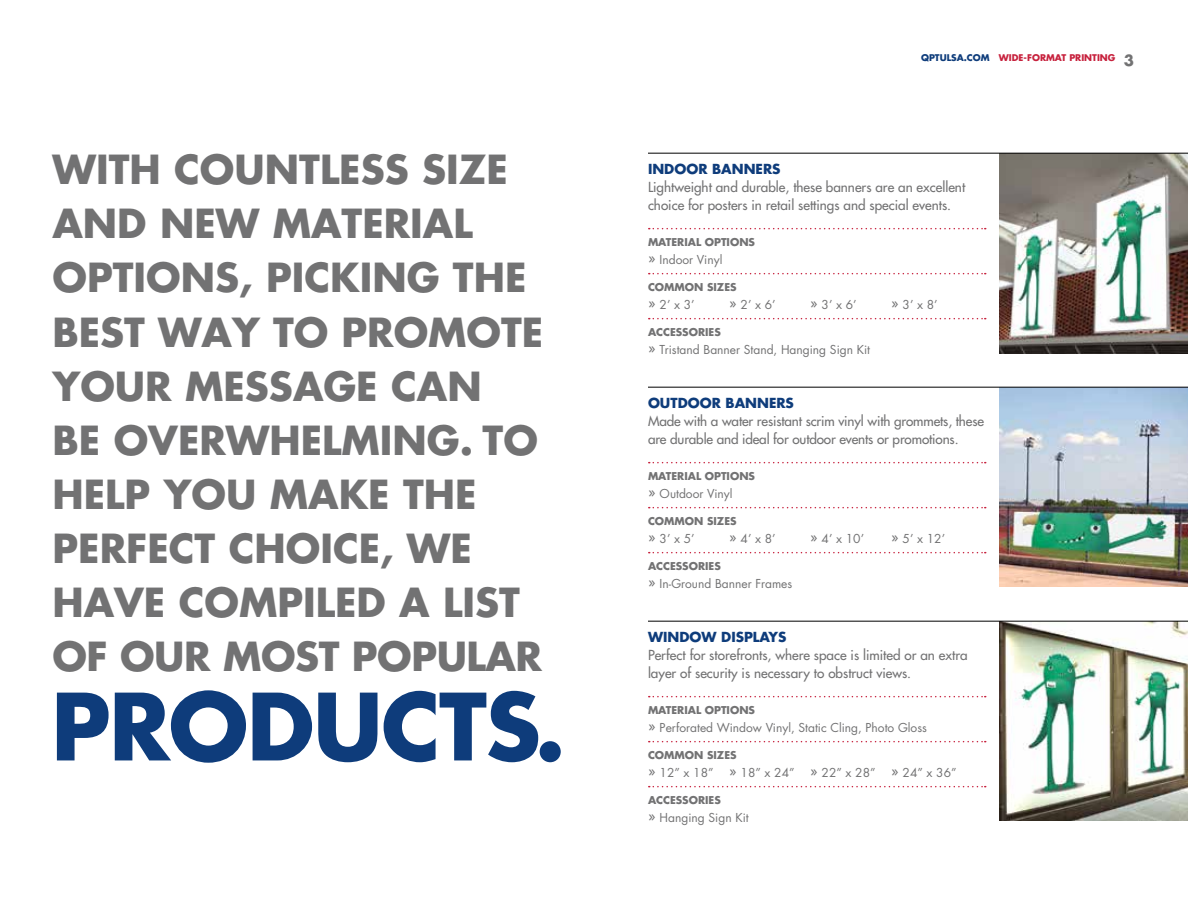
<style>
.page{position:relative;width:1188px;height:918px;background:#fff}
.page>*{position:absolute;margin:0;border:0;box-sizing:border-box;transform-origin:0 0}
.t1{font:700 90px "Futura";color:#0e3c7b}
.t2{font:700 39px/54px "Futura";color:#727273}
.t3{font:500 13.5px/18px "Futura Std";color:#727273}
.t4{font:700 13.5px "Futura";color:#0e3c7b}
.t5{font:12px "Futura";color:#727273}
.t6{font:700 10.5px "Futura";color:#727273}
.t7{font:700 9px "Futura";color:#c7213d}
.t8{font:700 9px "Futura";color:#0e3c7b}
.s1{font-size:15px;color:#727273}
.s2{font-size:15px}
</style>
<div class="page">
<img style="left:999px;top:622px;width:189px;height:199px">
<img style="left:999px;top:388px;width:189px;height:199px">
<img style="left:999px;top:154px;width:189px;height:199px">
<hr style="left:648px;top:153px;width:540px;height:1px;background:#000">
<svg style="left:649px;top:228px;width:337px;height:1px"></svg>
<svg style="left:649px;top:273px;width:337px;height:1px"></svg>
<svg style="left:649px;top:318px;width:337px;height:1px"></svg>
<hr style="left:648px;top:387px;width:540px;height:1px;background:#000">
<svg style="left:649px;top:462px;width:337px;height:1px"></svg>
<svg style="left:649px;top:507px;width:337px;height:1px"></svg>
<svg style="left:649px;top:552px;width:337px;height:1px"></svg>
<hr style="left:648px;top:621px;width:540px;height:1px;background:#000">
<svg style="left:649px;top:696px;width:337px;height:1px"></svg>
<svg style="left:649px;top:741px;width:337px;height:1px"></svg>
<svg style="left:649px;top:786px;width:337px;height:1px"></svg>
<h2 class="t2" style="left:52px;top:142px;width:65px">WITH</h2>
<h2 class="t2" style="left:174px;top:142px;width:30px">COUNT</h2>
<h2 class="t2" style="left:320px;top:142px;width:43px">LESS</h2>
<h2 class="t2" style="left:422px;top:142px;width:82px">SIZE</h2>
<h2 class="t2" style="left:52px;top:196px;width:33px">AND</h2>
<h2 class="t2" style="left:160px;top:196px;width:140px">NE W MATERIA</h2>
<h2 class="t2" style="left:453px;top:196px;width:21px">L</h2>
<h2 class="t2" style="left:52px;top:250px;width:87px">OPTIONS</h2>
<h2 class="t2" style="left:239px;top:250px;width:76px">, PICKIN</h2>
<h2 class="t2" style="left:407px;top:250px;width:71px">G THE</h2>
<h2 class="t2" style="left:52px;top:304px;width:345px">BEST WAY TO PROMOTE<br>YOUR</h2>
<h2 class="t2" style="left:52px;top:358px;width:369px;text-indent:271px">GE CAN<br>BE OVERWHE LMIN</h2>
<h2 class="t2" style="left:185px;top:358px;width:29px">MESSA</h2>
<h2 class="t2" style="left:427px;top:412px;width:84px">G. TO</h2>
<h2 class="t2" style="left:52px;top:466px;width:248px">HELP YOU MAKE</h2>
<h2 class="t2" style="left:403px;top:466px;width:25px">THE</h2>
<h2 class="t2" style="left:52px;top:520px;width:118px">PERFECT</h2>
<h2 class="t2" style="left:229px;top:520px;width:26px">CHOICE</h2>
<h2 class="t2" style="left:380px;top:520px;width:89px">, WE</h2>
<h2 class="t2" style="left:52px;top:574px;width:160px">HAVECOM</h2>
<h2 class="t2" style="left:277px;top:574px;width:205px">PILED A LIST</h2>
<h2 class="t2" style="left:52px;top:628px;width:99px">OF OUR</h2>
<h2 class="t2" style="left:223px;top:628px;width:30px">MOST</h2>
<h2 class="t2" style="left:352px;top:628px;width:163px">POPULAR</h2>
<h1 class="t1" style="left:51px;top:667px;width:120px">PRODUCTS</h1>
<h1 class="t1" style="left:535px;top:667px;width:32px">.</h1>
<p class="t8" style="left:921px;top:52px;width:55px">QPTU LSA.COM</p>
<p class="t7" style="left:999px;top:52px;width:41px">WIDE-FORMAT</p>
<p class="t7" style="left:1069px;top:52px;width:13px">PRINTIN</p>
<p class="t7" style="left:1108px;top:52px;width:28px">G <span class="s1">3</span></p>
<p class="t4" style="left:648px;top:160px;width:134px">INDOOR BANNERS</p>
<p class="t3" style="left:648px;top:178px;width:319px">Lightweight and durable, these banners are an excellent choice for posters in retail settings and special events.</p>
<p class="t6" style="left:648px;top:235px;width:81px">MATERIAL OPTIONS</p>
<p class="t5" style="left:648px;top:252px;width:76px"><span class="s2">»</span> Indoor Vinyl</p>
<p class="t6" style="left:648px;top:280px;width:90px">COMMON SIZES</p>
<p class="t5" style="left:648px;top:297px;width:48px"><span class="s2">»</span> 2’ x 3’</p>
<p class="t5" style="left:729px;top:297px;width:48px"><span class="s2">»</span> 2’ x 6’</p>
<p class="t5" style="left:810px;top:297px;width:48px"><span class="s2">»</span> 3’ x 6’</p>
<p class="t5" style="left:891px;top:297px;width:48px"><span class="s2">»</span> 3’ x 8’</p>
<p class="t6" style="left:648px;top:325px;width:8px">ACCESSORIES</p>
<p class="t5" style="left:648px;top:342px;width:224px"><span class="s2">»</span> Tristand Banner Stand, Hanging Sign Kit</p>
<p class="t4" style="left:648px;top:394px;width:12px">OUTDOOR</p>
<p class="t4" style="left:726px;top:394px;width:70px">BANNERS</p>
<p class="t3" style="left:648px;top:412px;width:338px">Made with a water resistant scrim vinyl with grommets, these are durable and ideal for outdoor events or promotions.</p>
<p class="t6" style="left:648px;top:469px;width:81px">MATERIAL OPTIONS</p>
<p class="t5" style="left:648px;top:486px;width:86px"><span class="s2">»</span> Outdoor Vinyl</p>
<p class="t6" style="left:648px;top:514px;width:90px">COMMON SIZES</p>
<p class="t5" style="left:648px;top:531px;width:48px"><span class="s2">»</span> 3’ x 5’</p>
<p class="t5" style="left:729px;top:531px;width:48px"><span class="s2">»</span> 4’ x 8’</p>
<p class="t5" style="left:810px;top:531px;width:56px"><span class="s2">»</span> 4’ x 10’</p>
<p class="t5" style="left:891px;top:531px;width:56px"><span class="s2">»</span> 5’ x 12’</p>
<p class="t6" style="left:648px;top:559px;width:8px">ACCESSORIES</p>
<p class="t5" style="left:648px;top:576px;width:146px"><span class="s2">»</span> In-Ground Banner Frames</p>
<p class="t4" style="left:648px;top:628px;width:140px">WINDOW DISPLAYS</p>
<p class="t3" style="left:648px;top:646px;width:321px">Perfect for storefronts, where space is limited or an extra layer of security is necessary to obstruct views.</p>
<p class="t6" style="left:648px;top:703px;width:81px">MATERIAL OPTIONS</p>
<p class="t5" style="left:648px;top:720px;width:280px"><span class="s2">»</span> Perforated Window Vinyl, Static Cling, Photo Gloss</p>
<p class="t6" style="left:648px;top:748px;width:90px">COMMON SIZES</p>
<p class="t5" style="left:648px;top:765px;width:310px"><span class="s2">»</span> 12” x 18” <span class="s2">»</span> 18” x 24” <span class="s2">»</span> 22” x 28” <span class="s2">»</span> 24” x 36”</p>
<p class="t6" style="left:648px;top:793px;width:8px">ACCESSORIES</p>
<p class="t5" style="left:648px;top:810px;width:102px"><span class="s2">»</span> Hanging Sign Kit</p>
</div>
